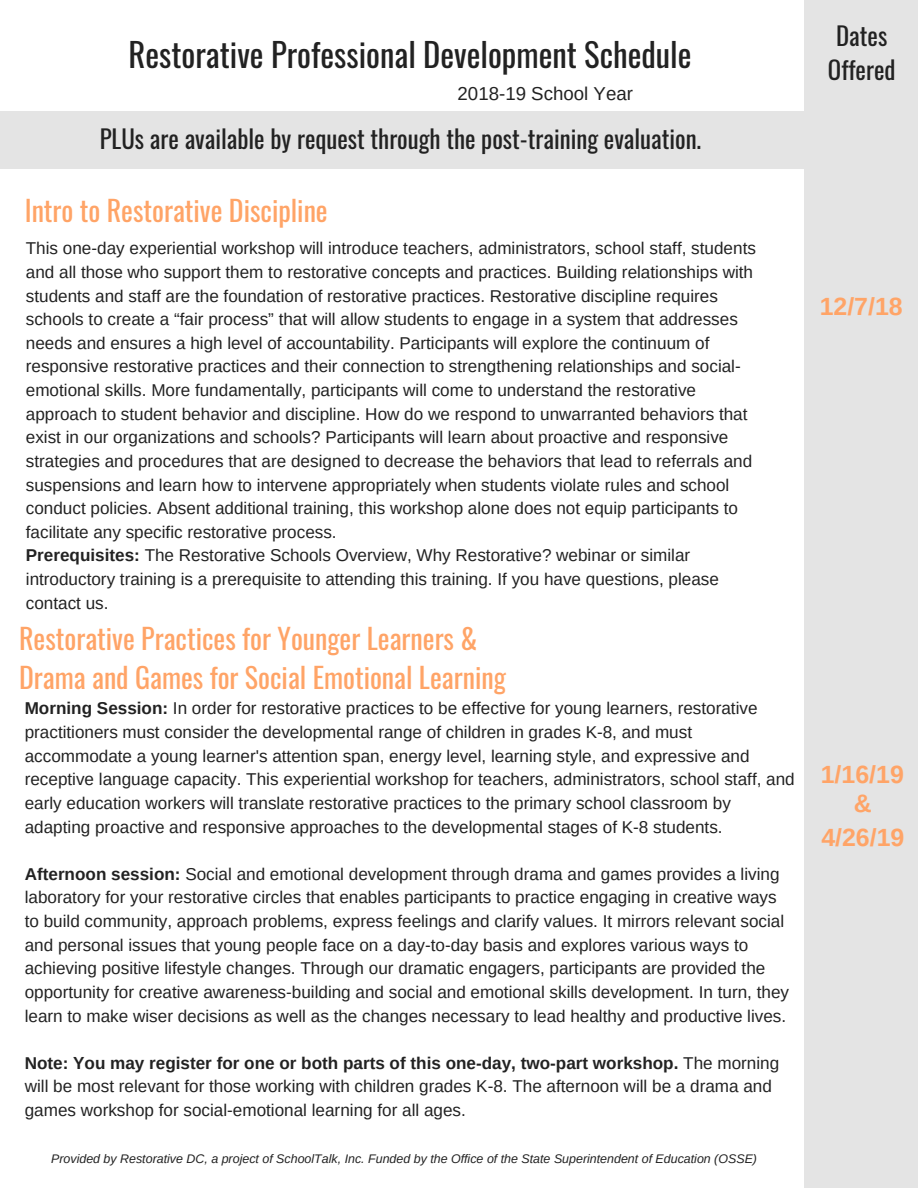
<style>
.page{position:relative;width:918px;height:1188px;background:#fff}
.page>*{position:absolute;margin:0;border:0;box-sizing:border-box;transform-origin:0 0}
.t1{font:32.7px "Oswald";color:#222}
.t2{font:28.05px/38.2px "Oswald";color:#ffa467}
.t3{font:28.05px "Oswald";color:#222}
.t4{font:24.9px/33.8px "Oswald";color:#222;text-align:center}
.t5{font:700 24.9px/33.8px "Arimo";color:#ffa467;text-align:center}
.t6{font:18.75px "Arimo";color:#222}
.t7{font:17.1px/23.7px "Arimo";color:#222}
.t8{font:italic 12.45px "Arimo";color:#222}
.s1{font-weight:700}
</style>
<div class="page">
<div style="left:0;top:111px;width:817px;height:58px;background:#e4e4e4"></div>
<div style="left:804px;top:0;width:114px;height:1188px;background:#e4e4e4"></div>
<h1 class="t1" style="left:129px;top:28px;width:564px">Restorative Professional Development Schedule</h1>
<p class="t6" style="left:458px;top:83px;width:177px">2018-19 School Year</p>
<h3 class="t4" style="left:100px;top:120px;width:603px">PLUs are available by request through the post-training evaluation.</h3>
<h2 class="t2" style="left:25px;top:190px;width:305px">Intro to Restorative Discipline</h2>
<p class="t7" style="left:26px;top:236px;width:732px">This one-day experiential workshop will introduce teachers, administrators, school staff, students and all those who support them to restorative concepts and practices. Building relationships with students and staff are the foundation of restorative practices. Restorative discipline requires schools to create a “fair process” that will allow students to engage in a system that addresses needs and ensures a high level of accountability. Participants will explore the continuum of responsive restorative practices and their connection to strengthening relationships and social&shy;emotional skills. More fundamentally, participants will come to understand the restorative approach to student behavior and discipline. How do we respond to unwarranted behaviors that exist in our organizations and schools? Participants will learn about proactive and responsive strategies and procedures that are designed to decrease the behaviors that lead to referrals and suspensions and learn how to intervene appropriately when students violate rules and school conduct policies. Absent additional training, this workshop alone does not equip participants to facilitate any specific restorative process.<br><span class="s1">Prerequisites:</span> The Restorative Schools Overview, Why Restorative? webinar or similar introductory training is a prerequisite to attending this training. If you have questions, please contact us.</p>
<h2 class="t2" style="left:19px;top:618px;width:488px">Restorative Practices for Younger Learners &amp;<br>Drama and Games for Social Emotional Learning</h2>
<p class="t7" style="left:25px;top:697px;width:772px"><span class="s1">Morning Session:</span> In order for restorative practices to be effective for young learners, restorative practitioners must consider the developmental range of children in grades K-8, and must accommodate a young learner's attention span, energy level, learning style, and expressive and receptive language capacity. This experiential workshop for teachers, administrators, school staff, and early education workers will translate restorative practices to the primary school classroom by adapting proactive and responsive approaches to the developmental stages of K-8 students.</p>
<p class="t7" style="left:25px;top:862px;width:766px"><span class="s1">Afternoon session:</span> Social and emotional development through drama and games provides a living laboratory for your restorative circles that enables participants to practice engaging in creative ways to build community, approach problems, express feelings and clarify values. It mirrors relevant social and personal issues that young people face on a day-to-day basis and explores various ways to achieving positive lifestyle changes. Through our dramatic engagers, participants are provided the opportunity for creative awareness-building and social and emotional skills development. In turn, they learn to make wiser decisions as well as the changes necessary to lead healthy and productive lives.</p>
<p class="t7" style="left:25px;top:1051px;width:756px"><span class="s1">Note: You may register for one or both parts of this one-day, two-part workshop.</span> The morning will be most relevant for those working with children grades K-8. The afternoon will be a drama and games workshop for social-emotional learning for all ages.</p>
<p class="t8" style="left:51px;top:1152px;width:708px">Provided by Restorative DC, a project of SchoolTalk, Inc. Funded by the Office of the State Superintendent of Education (OSSE)</p>
<h3 class="t4" style="left:828px;top:18px;width:69px">Dates<br>Offered</h3>
<h2 class="t3" style="left:834px;top:53px;width:59px">Dates</h2>
<h3 class="t5" style="left:820px;top:289px;width:85px">12/7/18</h3>
<h3 class="t5" style="left:821px;top:757px;width:85px">1/16/19</h3>
<h3 class="t5" style="left:821px;top:787px;width:85px">&amp;<br>4/26/19</h3>
</div>
